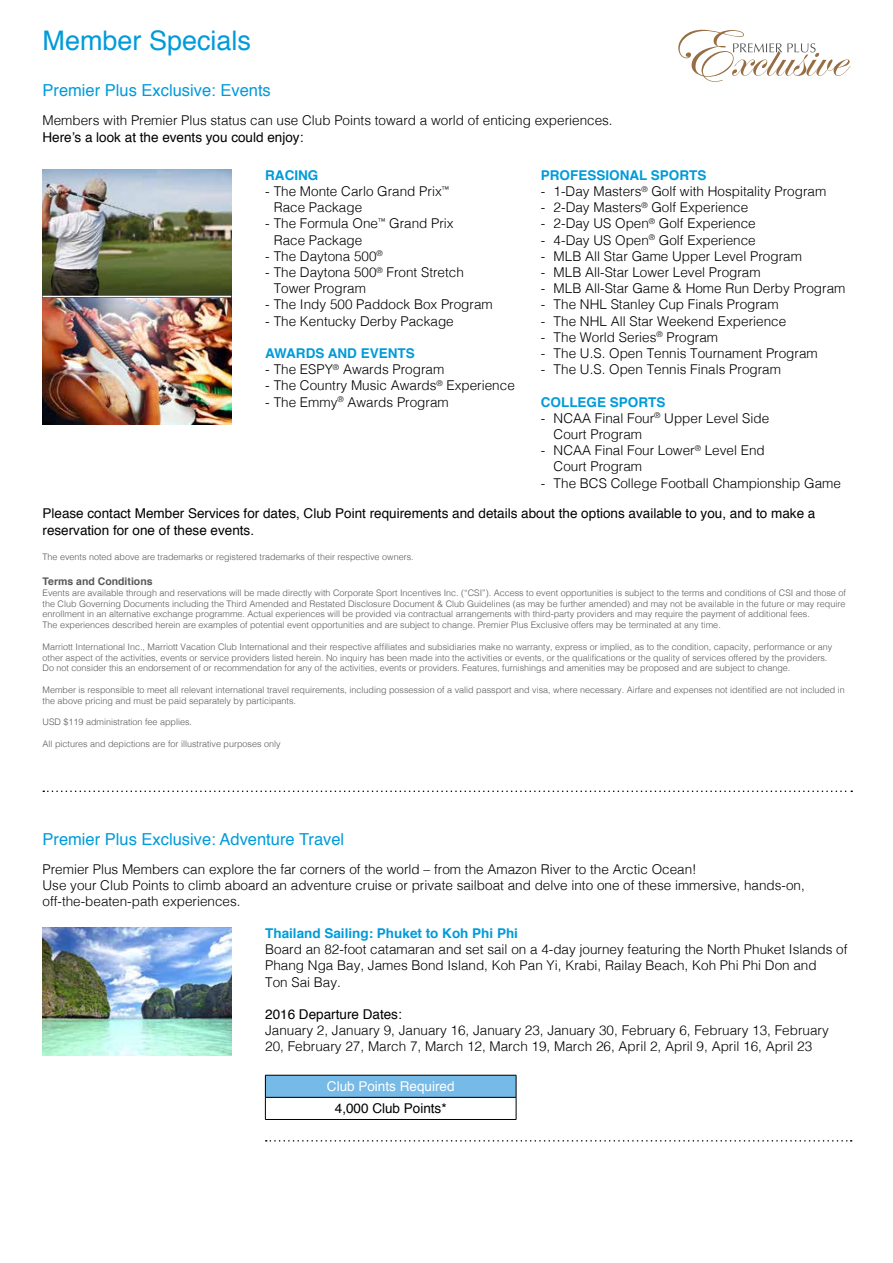
<style>
.page{position:relative;width:893px;height:1263px;background:#fff}
.page>*{position:absolute;margin:0;border:0;box-sizing:border-box;transform-origin:0 0}
.t1{font:27px "Helvetica";color:#009bda}
.t2{font:16.5px "Helvetica";color:#009bda}
.t3{font:300 13.5px/16.2px "Helvetica";color:#000}
.t4{font:13.5px/16.2px "Helvetica";color:#000}
.t5{font:700 13.5px "Helvetica";color:#009bda}
.t6{font:13.5px "Helvetica";color:#fff}
.t7{font:700 10.5px "Helvetica";color:#58595b}
.t8{font:300 9px/10.8px "Helvetica";color:#58595b}
</style>
<div class="page">
<img style="left:43px;top:928px;width:188px;height:127px">
<svg style="left:266px;top:1140px;width:586px;height:1px"></svg>
<svg style="left:678px;top:30px;width:172px;height:52px"></svg>
<img style="left:43px;top:170px;width:188px;height:255px">
<hr style="left:43px;top:296px;width:188px;height:1px;background:#fff">
<svg style="left:43px;top:790px;width:809px;height:2px"></svg>
<div style="left:265px;top:1075px;width:251px;height:22px;background:#76bae7"></div>
<hr style="left:265px;top:1075px;width:251px;height:1px;background:#000">
<hr style="left:265px;top:1097px;width:251px;height:1px;background:#000">
<hr style="left:265px;top:1119px;width:251px;height:1px;background:#000">
<svg style="left:516px;top:1075px;width:1px;height:44px"></svg>
<svg style="left:265px;top:1075px;width:1px;height:44px"></svg>
<h1 class="t1" style="left:43px;top:20px;width:210px">Member Specials</h1>
<h2 class="t2" style="left:43px;top:77px;width:230px">Premier Plus Exclusive: Events</h2>
<h3 class="t3" style="left:43px;top:112px;width:572px">Members with Premier Plus status can use Club Points toward a world of enticing experiences.</h3>
<h3 class="t4" style="left:43px;top:129px;width:262px">Here’s a look at the events you could enjoy:</h3>
<h3 class="t5" style="left:265px;top:164px;width:55px">RACING</h3>
<h3 class="t3" style="left:274px;top:182px;width:177px;text-indent:-9px">- The Monte Carlo Grand Prix<sup>™<br></sup>Race Package</h3>
<h3 class="t3" style="left:274px;top:215px;width:181px;text-indent:-9px">- The Formula One<sup>™</sup> Grand Prix<br>Race Package</h3>
<h3 class="t3" style="left:265px;top:247px;width:119px">- The Daytona 500<sup>®</sup></h3>
<h3 class="t3" style="left:274px;top:263px;width:192px;text-indent:-9px">- The Daytona 500<sup>®</sup> Front Stretch<br>Tower Program</h3>
<h3 class="t3" style="left:265px;top:296px;width:229px">- The Indy 500 Paddock Box Program</h3>
<h3 class="t3" style="left:265px;top:312px;width:190px">- The Kentucky Derby Package</h3>
<h3 class="t5" style="left:265px;top:342px;width:151px">AWARDS AND EVENTS</h3>
<h3 class="t3" style="left:265px;top:360px;width:181px">- The ESPY<sup>®</sup> Awards Program</h3>
<h3 class="t3" style="left:265px;top:377px;width:251px">- The Country Music Awards<sup>®</sup> Experience</h3>
<h3 class="t3" style="left:265px;top:393px;width:185px">- The Emmy<sup>®</sup> Awards Program</h3>
<h3 class="t5" style="left:541px;top:164px;width:167px">PROFESSIONAL SPORTS</h3>
<h3 class="t3" style="left:541px;top:182px;width:287px">- 1-Day Masters<sup>®</sup> Golf with Hospitality Program</h3>
<h3 class="t3" style="left:541px;top:198px;width:209px">- 2-Day Masters<sup>®</sup> Golf Experience</h3>
<h3 class="t3" style="left:541px;top:215px;width:216px">- 2-Day US Open<sup>®</sup> Golf Experience</h3>
<h3 class="t3" style="left:541px;top:231px;width:216px">- 4-Day US Open<sup>®</sup> Golf Experience</h3>
<h3 class="t3" style="left:541px;top:247px;width:263px">- MLB All Star Game Upper Level Program</h3>
<h3 class="t3" style="left:541px;top:263px;width:221px">- MLB All-Star Lower Level Program</h3>
<h3 class="t3" style="left:541px;top:279px;width:306px">- MLB All-Star Game &amp; Home Run Derby Program</h3>
<h3 class="t3" style="left:541px;top:296px;width:239px">- The NHL Stanley Cup Finals Program</h3>
<h3 class="t3" style="left:541px;top:312px;width:247px">- The NHL All Star Weekend Experience</h3>
<h3 class="t3" style="left:541px;top:328px;width:179px">- The World Series<sup>®</sup> Program</h3>
<h3 class="t3" style="left:541px;top:344px;width:278px">- The U.S. Open Tennis Tournament Program</h3>
<h3 class="t3" style="left:541px;top:360px;width:242px">- The U.S. Open Tennis Finals Program</h3>
<h3 class="t5" style="left:541px;top:391px;width:126px">COLLEGE SPORTS</h3>
<h3 class="t3" style="left:554px;top:409px;width:217px;text-indent:-13px">- NCAA Final Four<sup>®</sup> Upper Level Side<br>Court Program</h3>
<h3 class="t3" style="left:554px;top:441px;width:213px;text-indent:-13px">- NCAA Final Four Lower<sup>®</sup> Level End<br>Court Program</h3>
<h3 class="t3" style="left:541px;top:474px;width:302px">- The BCS College Football Championship Game</h3>
<h3 class="t4" style="left:43px;top:506px;width:774px">Please contact Member Services for dates, Club Point requirements and details about the options available to you, and to make a reservation for one of these events.</h3>
<p class="t8" style="left:43px;top:550px;width:373px">The events noted above are trademarks or registered trademarks of their respective owners.</p>
<p class="t7" style="left:43px;top:573px;width:112px">Terms and Conditions</p>
<p class="t8" style="left:43px;top:586px;width:805px">Events are available through and reservations will be made directly with Corporate Sport Incentives Inc. (“CSI”). Access to event opportunities is subject to the terms and conditions of CSI and those of the Club Governing Documents including the Third Amended and Restated Disclosure Document &amp; Club Guidelines (as may be further amended) and may not be available in the future or may require enrollment in an alternative exchange programme. Actual experiences will be provided via contractual arrangements with third-party providers and may require the payment of additional fees.<br>The experiences described herein are examples of potential event opportunities and are subject to change. Premier Plus Exclusive offers may be terminated at any time.</p>
<p class="t8" style="left:43px;top:640px;width:791px">Marriott International Inc., Marriott Vacation Club International and their respective affiliates and subsidiaries make no warranty, express or implied, as to the condition, capacity, performance or any other aspect of the activities, events or service providers listed herein. No inquiry has been made into the activities or events, or the qualifications or the quality of services offered by the providers.<br>Do not consider this an endorsement of or recommendation for any of the activities, events or providers. Features, furnishings and amenities may be proposed and are subject to change.</p>
<p class="t8" style="left:43px;top:684px;width:804px">Member is responsible to meet all relevant international travel requirements, including possession of a valid passport and visa, where necessary. Airfare and expenses not identified are not included in the above pricing and must be paid separately by participants.</p>
<p class="t8" style="left:43px;top:716px;width:151px">USD $119 administration fee applies.</p>
<p class="t8" style="left:43px;top:738px;width:240px">All pictures and depictions are for illustrative purposes only</p>
<h2 class="t2" style="left:43px;top:827px;width:303px">Premier Plus Exclusive: Adventure Travel</h2>
<p class="t3" style="left:43px;top:860px;width:764px">Premier Plus Members can explore the far corners of the world – from the Amazon River to the Arctic Ocean!<br>Use your Club Points to climb aboard an adventure cruise or private sailboat and delve into one of these immersive, hands-on, off-the-beaten-path experiences.</p>
<h3 class="t5" style="left:265px;top:922px;width:254px">Thailand Sailing: Phuket to Koh Phi Phi</h3>
<h3 class="t3" style="left:265px;top:940px;width:584px">Board an 82-foot catamaran and set sail on a 4-day journey featuring the North Phuket Islands of<br>Phang Nga Bay, James Bond Island, Koh Pan Yi, Krabi, Railay Beach, Koh Phi Phi Don and<br>Ton Sai Bay.</h3>
<h3 class="t4" style="left:265px;top:1006px;width:138px">2016 Departure Dates:</h3>
<h3 class="t3" style="left:265px;top:1021px;width:565px">January 2, January 9, January 16, January 23, January 30, February 6, February 13, February<br>20, February 27, March 7, March 12, March 19, March 26, April 2, April 9, April 16, April 23</h3>
<h3 class="t6" style="left:327px;top:1076px;width:129px">Club Points Required</h3>
<h3 class="t4" style="left:335px;top:1101px;width:113px">4,000 Club Points*</h3>
</div>
